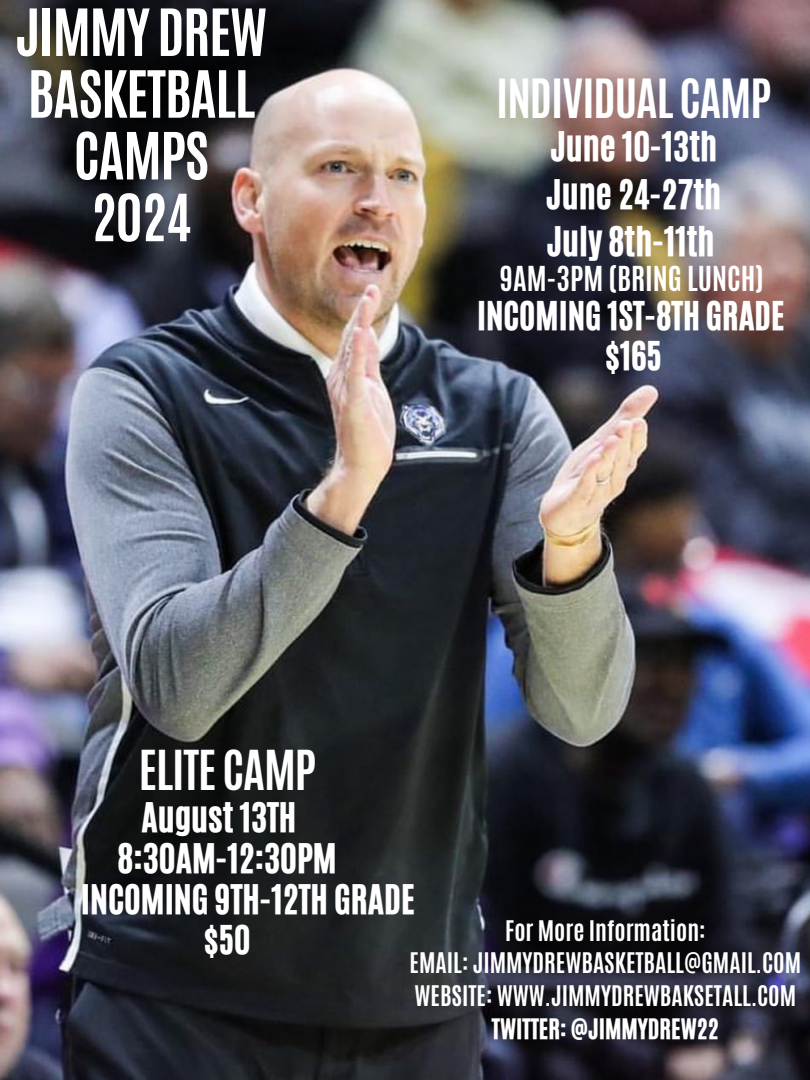
<style>
.page{position:relative;width:810px;height:1080px;background:#fff}
.page>*{position:absolute;margin:0;border:0;box-sizing:border-box;transform-origin:0 0}
.t1{font:700 55.31px/61.8px "Antonio";letter-spacing:-.025em;color:#fff;text-align:center}
.t2{font:700 46px "Antonio";letter-spacing:-.025em;color:#fff}
.t3{font:700 45.19px "Antonio";letter-spacing:-.02em;color:#fff}
.t4{font:34.31px/47.8px "CA Generated";color:#fff;text-align:justify}
.t5{font:33.38px "CA Generated";color:#fff}
.t6{font:700 28.75px "Antonio";color:#fff}
.t7{font:700 23.75px "Antonio";color:#fff}
.t8{font:23.75px "CA Generated";color:#fff}
</style>
<div class="page">
<img style="left:0;top:0;width:810px;height:1080px">
<h1 class="t1" style="left:15px;top:2px;width:253px">JIMMY DREW<br>BASKETBALL<br>CAMPS<br>2024</h1>
<h2 class="t3" style="left:496px;top:66px;width:276px">INDIVIDUAL CAMP</h2>
<h4 class="t4" style="left:546px;top:122px;width:176px">June 10-13th June 24-27th July 8th-11th</h4>
<h5 class="t6" style="left:500px;top:258px;width:266px">9AM-3PM (BRING LUNCH)</h5>
<h3 class="t5" style="left:477px;top:292px;width:309px">INCOMING 1ST-8TH GRADE</h3>
<p class="t5" style="left:605px;top:331px;width:58px">$165</p>
<h4 class="t2" style="left:139px;top:737px;width:179px">ELITE CAMP</h4>
<h2 class="t4" style="left:141px;top:794px;width:156px">August 13TH</h2>
<h4 class="t4" style="left:118px;top:835px;width:221px">8:30AM-12:30PM</h4>
<p class="t4" style="left:81px;top:876px;width:335px">INCOMING 9TH-12TH GRADE</p>
<h4 class="t5" style="left:204px;top:916px;width:48px">$50</h4>
<h3 class="t7" style="left:505px;top:913px;width:202px">For More Information:</h3>
<h3 class="t7" style="left:410px;top:946px;width:393px">EMAIL: JIMMYDREWBASKETBALL@GMAIL.COM</h3>
<p class="t7" style="left:415px;top:979px;width:383px">WEBSITE: WWW.JIMMYDREWBAKSETALL.COM</p>
<p class="t8" style="left:492px;top:1012px;width:228px">TWITTER: @JIMMYDREW22</p>
</div>
